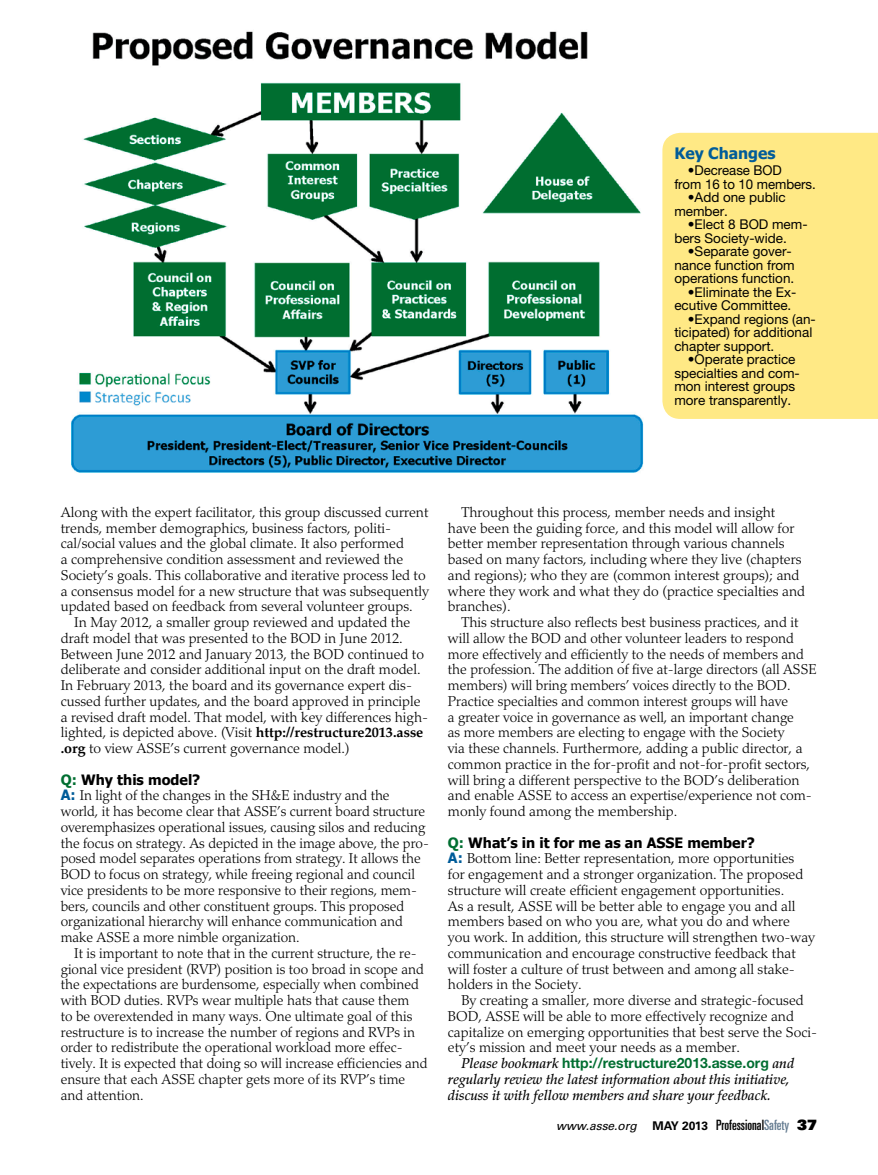
<style>
.page{position:relative;width:878px;height:1175px;background:#fff}
.page>*{position:absolute;margin:0;border:0;box-sizing:border-box;transform-origin:0 0}
.t1{font:700 15.75px "Tahoma";color:#005c99}
.t2{font:300 14.25px/15.8px "Palatino LT Std";color:#000}
.t3{font:italic 500 14.25px/15.8px "Palatino LT Std";color:#000}
.t4{font:700 14.25px "Helvetica Neue LT Pro";color:#006e31}
.t5{font:700 14.25px "Tahoma";color:#000}
.t6{font:13.5px/13.5px "Helvetica Neue LT Std";color:#000}
.t7{font:italic 12px "Univers LT Std";color:#000}
.s1{font-weight:700}
.s2{color:#006e31}
.s3{font-family:"Tahoma";font-weight:700;color:#005c99}
.s4{font-family:"Palatino LT Std";font-weight:500;font-style:italic;color:#000}
.s5{font-weight:700;font-style:normal}
.s6{font-style:normal;font-stretch:ultra-condensed;font-size:14.25px}
.s7{font-style:normal;font-stretch:ultra-condensed;font-size:14.25px;color:#657c91}
.s8{font-family:"Univers LT Std X Black";font-style:normal;font-size:14.25px}
</style>
<div class="page">
<img style="left:71px;top:31px;width:573px;height:442px">
<div style="left:662px;top:133px;width:216px;height:286px;background:#ffe985"></div>
<p class="t1" style="left:674px;top:142px;width:103px">Key Changes</p>
<p class="t6" style="left:674px;top:164px;width:143px;text-indent:13px">•Decrease BOD<br>from 16 to 10 members.</p>
<p class="t6" style="left:674px;top:191px;width:113px;text-indent:14px">•Add one public member.</p>
<p class="t6" style="left:674px;top:218px;width:135px;text-indent:14px">•Elect 8 BOD mem&shy;bers Society-wide.</p>
<p class="t6" style="left:674px;top:245px;width:122px;text-indent:14px">•Separate gover&shy;nance function from operations function.</p>
<p class="t6" style="left:674px;top:285px;width:123px;text-indent:14px">•Eliminate the Ex&shy;ecutive Committee.</p>
<p class="t6" style="left:674px;top:312px;width:143px;text-indent:14px">•Expand regions (an&shy;ticipated) for additional chapter support.</p>
<p class="t6" style="left:674px;top:353px;width:127px;text-indent:14px">•Operate practice specialties and com&shy;mon interest groups more transparently.</p>
<p class="t2" style="left:61px;top:504px;width:370px">Along with the expert facilitator, this group discussed current trends, member demographics, business factors, politi&shy;cal/social values and the global climate. It also performed<br>a comprehensive condition assessment and reviewed the Society’s goals. This collaborative and iterative process led to a consensus model for a new structure that was subsequently updated based on feedback from several volunteer groups.</p>
<p class="t2" style="left:61px;top:614px;width:369px;text-indent:13px">In May 2012, a smaller group reviewed and updated the draft model that was presented to the BOD in June 2012.<br>Between June 2012 and January 2013, the BOD continued to deliberate and consider additional input on the draft model.<br>In February 2013, the board and its governance expert dis&shy;cussed further updates, and the board approved in principle a revised draft model. That model, with key differences high&shy;lighted, is depicted above. (Visit <span class="s1">http://restructure2013.asse .org</span> to view ASSE’s current governance model.)</p>
<p class="t5" style="left:61px;top:769px;width:141px"><span class="s2">Q:</span> Why this model?</p>
<p class="t2" style="left:61px;top:788px;width:369px"><span class="s3">A:</span> In light of the changes in the SH&amp;E industry and the world, it has become clear that ASSE’s current board structure overemphasizes operational issues, causing silos and reducing the focus on strategy. As depicted in the image above, the pro&shy;posed model separates operations from strategy. It allows the BOD to focus on strategy, while freeing regional and council vice presidents to be more responsive to their regions, mem&shy;bers, councils and other constituent groups. This proposed organizational hierarchy will enhance communication and make ASSE a more nimble organization.</p>
<p class="t2" style="left:61px;top:945px;width:368px;text-indent:14px">It is important to note that in the current structure, the re&shy;gional vice president (RVP) position is too broad in scope and the expectations are burdensome, especially when combined with BOD duties. RVPs wear multiple hats that cause them<br>to be overextended in many ways. One ultimate goal of this restructure is to increase the number of regions and RVPs in order to redistribute the operational workload more effec&shy;tively. It is expected that doing so will increase efficiencies and ensure that each ASSE chapter gets more of its RVP’s time and attention.</p>
<p class="t2" style="left:448px;top:504px;width:359px;text-indent:13px">Throughout this process, member needs and insight have been the guiding force, and this model will allow for better member representation through various channels based on many factors, including where they live (chapters and regions); who they are (common interest groups); and where they work and what they do (practice specialties and branches).</p>
<p class="t2" style="left:448px;top:614px;width:370px;text-indent:14px">This structure also reflects best business practices, and it will allow the BOD and other volunteer leaders to respond more effectively and efficiently to the needs of members and the profession. The addition of five at-large directors (all ASSE members) will bring members’ voices directly to the BOD.<br>Practice specialties and common interest groups will have<br>a greater voice in governance as well, an important change<br>as more members are electing to engage with the Society<br>via these channels. Furthermore, adding a public director, a common practice in the for-profit and not-for-profit sectors, will bring a different perspective to the BOD’s deliberation and enable ASSE to access an expertise/experience not com&shy;monly found among the membership.</p>
<p class="t5" style="left:448px;top:832px;width:308px"><span class="s2">Q:</span> What’s in it for me as an ASSE member?</p>
<p class="t2" style="left:448px;top:851px;width:368px"><span class="s3">A:</span> Bottom line: Better representation, more opportunities<br>for engagement and a stronger organization. The proposed structure will create efficient engagement opportunities.<br>As a result, ASSE will be better able to engage you and all members based on who you are, what you do and where you work. In addition, this structure will strengthen two-way communication and encourage constructive feedback that will foster a culture of trust between and among all stake&shy;holders in the Society.</p>
<p class="t2" style="left:448px;top:992px;width:370px;text-indent:13px">By creating a smaller, more diverse and strategic-focused BOD, ASSE will be able to more effectively recognize and capitalize on emerging opportunities that best serve the Soci&shy;ety’s mission and meet your needs as a member.</p>
<p class="t4" style="left:461px;top:1054px;width:334px"><span class="s4">Please bookmark</span> http://restructure2013.asse.org <span class="s4">and</span></p>
<p class="t3" style="left:448px;top:1071px;width:343px">regularly review the latest information about this initiative, discuss it with fellow members and share your feedback.</p>
<p class="t7" style="left:556px;top:1118px;width:262px">www.asse.org <span class="s5">MAY 2013</span> <span class="s6">Professional</span><span class="s7">Safety</span> <span class="s8">37</span></p>
</div>
